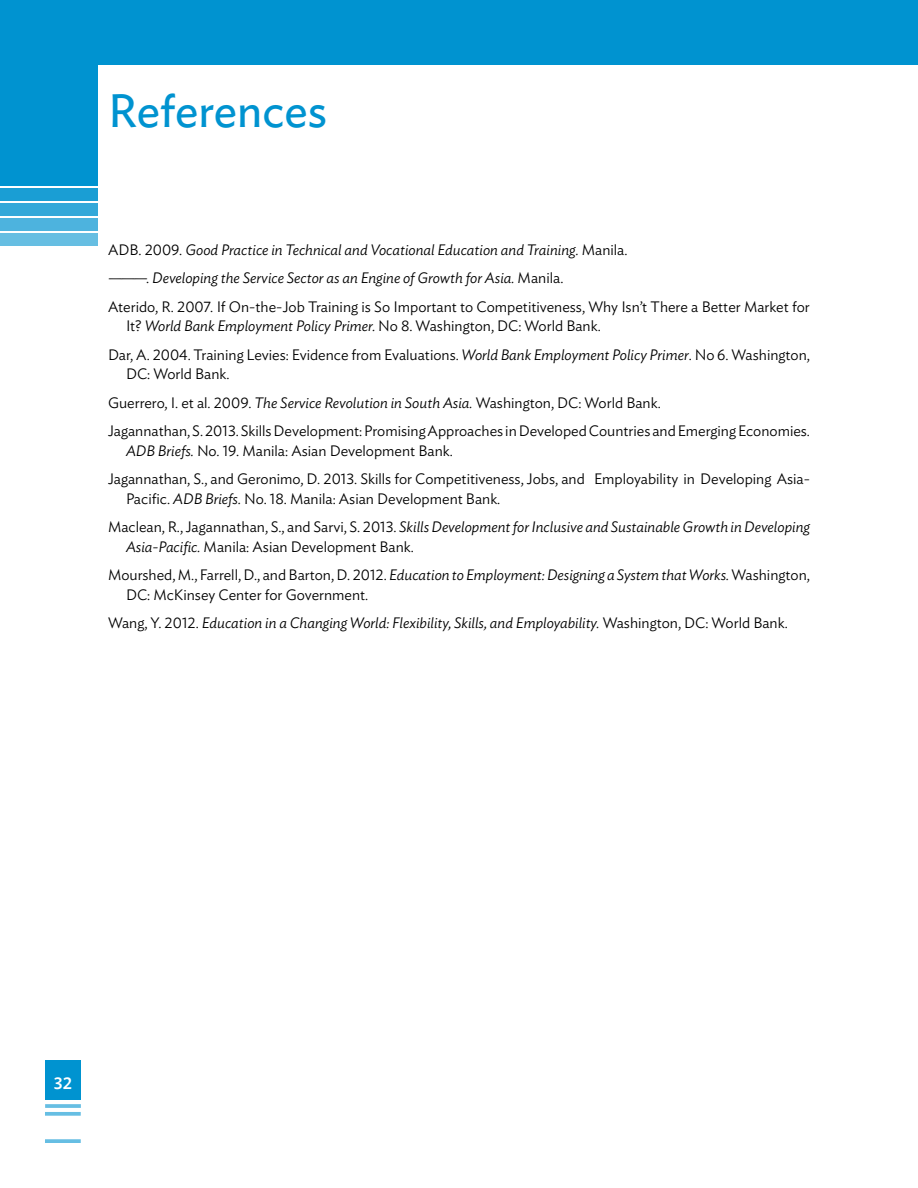
<style>
.page{position:relative;width:918px;height:1188px;background:#fff}
.page>*{position:absolute;margin:0;border:0;box-sizing:border-box;transform-origin:0 0}
.t1{font:46.5px "Ideal Sans";color:#0093d0}
.t2{font:500 16.8px "Ideal Sans";color:#fff}
.t3{font:300 15px/28.5px "Ideal Sans";color:#000}
.s1{font-style:italic}
</style>
<div class="page">
<div style="left:45px;top:1060px;width:36px;height:40px;background:#0093d0"></div>
<svg style="left:45px;top:1104px;width:36px;height:4px"></svg>
<svg style="left:45px;top:1112px;width:36px;height:4px"></svg>
<svg style="left:45px;top:1139px;width:36px;height:4px"></svg>
<div style="left:0;top:0;width:97px;height:185px;background:#0093d0"></div>
<div style="left:0;top:188px;width:97px;height:13px;background:#1a9ed4"></div>
<div style="left:0;top:203px;width:97px;height:13px;background:#33a8d9"></div>
<div style="left:0;top:218px;width:97px;height:13px;background:#4db3de"></div>
<div style="left:0;top:233px;width:97px;height:13px;background:#66bee2"></div>
<div style="left:0;top:0;width:918px;height:65px;background:#0093d0"></div>
<h1 class="t1" style="left:108px;top:76px;width:220px">References</h1>
<p class="t3" style="left:108px;top:234px;width:703px">ADB. 2009. <span class="s1">Good Practice in Technical and Vocational Education and Training.</span> Manila.<br>———. <span class="s1">Developing the Service Sector as an Engine of Growth for Asia.</span> Manila.<br>Aterido, R. 2007. If On-the-Job Training is So Important to Competitiveness, Why Isn’t There a Better Market for</p>
<p class="t3" style="left:108px;top:310px;width:703px;text-indent:18px">It? <span class="s1">World Bank Employment Policy Primer.</span> No 8. Washington, DC: World Bank.<br>Dar, A. 2004. Training Levies: Evidence from Evaluations. <span class="s1">World Bank Employment Policy Primer</span>. No 6. Washington,</p>
<p class="t3" style="left:108px;top:358px;width:704px;text-indent:18px">DC: World Bank.<br>Guerrero, I. et al. 2009. <span class="s1">The Service Revolution in South Asia.</span> Washington, DC: World Bank.<br>Jagannathan, S. 2013. Skills Development: Promising Approaches in Developed Countries and Emerging Economies.</p>
<p class="t3" style="left:108px;top:435px;width:703px;text-indent:18px"><span class="s1">ADB Briefs.</span> No. 19. Manila: Asian Development Bank.<br>Jagannathan, S., and Geronimo, D. 2013. Skills for Competitiveness, Jobs, and Employability in Developing Asia-</p>
<p class="t3" style="left:108px;top:483px;width:703px;text-indent:18px">Pacific. <span class="s1">ADB Briefs.</span> No. 18. Manila: Asian Development Bank.<br>Maclean, R., Jagannathan, S., and Sarvi, S. 2013. <span class="s1">Skills Development for Inclusive and Sustainable Growth in Developing</span></p>
<p class="t3" style="left:108px;top:531px;width:703px;text-indent:18px"><span class="s1">Asia-Pacific.</span> Manila: Asian Development Bank.<br>Mourshed, M., Farrell, D., and Barton, D. 2012. <span class="s1">Education to Employment: Designing a System that Works.</span> Washington,</p>
<p class="t3" style="left:108px;top:579px;width:681px;text-indent:18px">DC: McKinsey Center for Government.<br>Wang, Y. 2012. <span class="s1">Education in a Changing World: Flexibility, Skills, and Employability.</span> Washington, DC: World Bank.</p>
<p class="t2" style="left:54px;top:1070px;width:20px">32</p>
</div>
